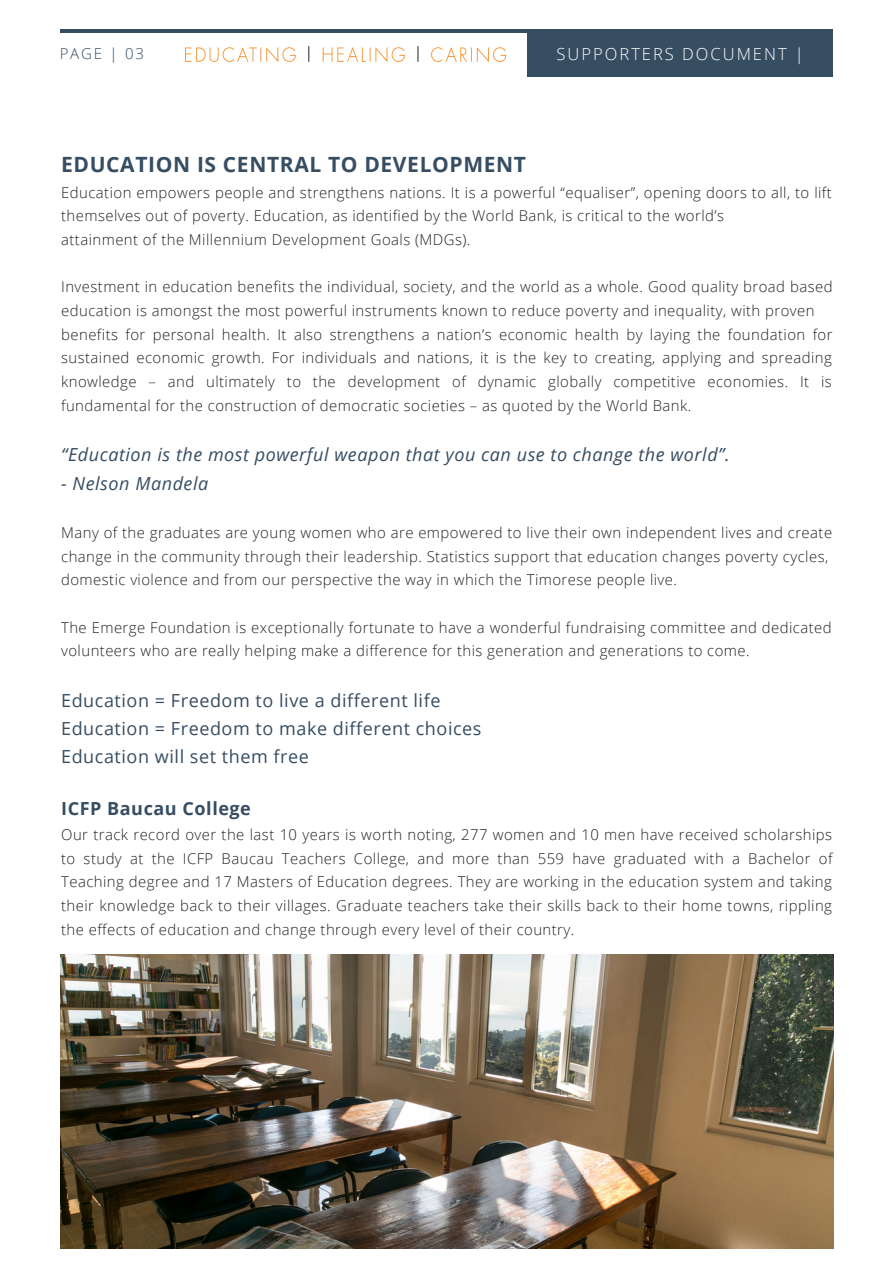
<style>
.page{position:relative;width:894px;height:1264px;background:#fff}
.page>*{position:absolute;margin:0;border:0;box-sizing:border-box;transform-origin:0 0}
.t1{font:700 21px "Open Sans";letter-spacing:.03em;color:#364d62}
.t2{font:18px "Open Sans";letter-spacing:.03em;color:#364d62}
.t3{font:italic 18px "Open Sans";letter-spacing:.03em;color:#364d62}
.t4{font:700 18px "Open Sans";letter-spacing:.03em;color:#364d62}
.t5{font:300 16.5px "Open Sans";letter-spacing:.12em;color:#fff}
.t6{font:300 15px "Open Sans";letter-spacing:.12em;color:#364d62}
.t7{font:300 14.85px/23.7px "Open Sans";letter-spacing:.03em;color:#222}
</style>
<div class="page">
<img style="left:61px;top:954px;width:772px;height:294px">
<hr style="left:60px;top:29px;width:771px;height:4px;background:#364d62">
<div style="left:527px;top:29px;width:305px;height:48px;background:#364d62"></div>
<img style="left:185px;top:46px;width:322px;height:16px">
<p class="t6" style="left:60px;top:43px;width:86px">PAGE | 03</p>
<p class="t5" style="left:556px;top:42px;width:249px">SUPPORTERS DOCUMENT |</p>
<p class="t1" style="left:61px;top:149px;width:466px">EDUCATION IS CENTRAL TO DEVELOPMENT</p>
<p class="t7" style="left:61px;top:180px;width:772px">Education empowers people and strengthens nations. It is a powerful “equaliser”, opening doors to all, to lift themselves out of poverty. Education, as identified by the World Bank, is critical to the world’s</p>
<p class="t7" style="left:61px;top:227px;width:410px">attainment of the Millennium Development Goals (MDGs).</p>
<p class="t7" style="left:61px;top:275px;width:772px">Investment in education benefits the individual, society, and the world as a whole. Good quality broad based education is amongst the most powerful instruments known to reduce poverty and inequality, with proven</p>
<p class="t7" style="left:61px;top:322px;width:772px;text-align:justify">benefits for personal health. It also strengthens a nation’s economic health by laying the foundation for sustained economic growth. For individuals and nations, it is the key to creating, applying and spreading knowledge – and ultimately to the development of dynamic globally competitive economies. It is fundamental for the construction of democratic societies – as quoted by the World Bank.</p>
<p class="t3" style="left:61px;top:442px;width:669px">“Education is the most powerful weapon that you can use to change the world”.</p>
<p class="t3" style="left:61px;top:470px;width:149px">- Nelson Mandela</p>
<p class="t7" style="left:61px;top:520px;width:772px">Many of the graduates are young women who are empowered to live their own independent lives and create change in the community through their leadership. Statistics support that education changes poverty cycles,</p>
<p class="t7" style="left:61px;top:567px;width:617px">domestic violence and from our perspective the way in which the Timorese people live.</p>
<p class="t7" style="left:61px;top:615px;width:771px">The Emerge Foundation is exceptionally fortunate to have a wonderful fundraising committee and dedicated volunteers who are really helping make a difference for this generation and generations to come.</p>
<p class="t2" style="left:61px;top:687px;width:381px">Education = Freedom to live a different life</p>
<p class="t2" style="left:61px;top:716px;width:421px">Education = Freedom to make different choices</p>
<p class="t2" style="left:61px;top:744px;width:249px">Education will set them free</p>
<p class="t4" style="left:61px;top:795px;width:191px">ICFP Baucau College</p>
<p class="t7" style="left:61px;top:822px;width:772px;text-align:justify">Our track record over the last 10 years is worth noting, 277 women and 10 men have received scholarships to study at the ICFP Baucau Teachers College, and more than 559 have graduated with a Bachelor of Teaching degree and 17 Masters of Education degrees. They are working in the education system and taking their knowledge back to their villages. Graduate teachers take their skills back to their home towns, rippling the effects of education and change through every level of their country.</p>
</div>
